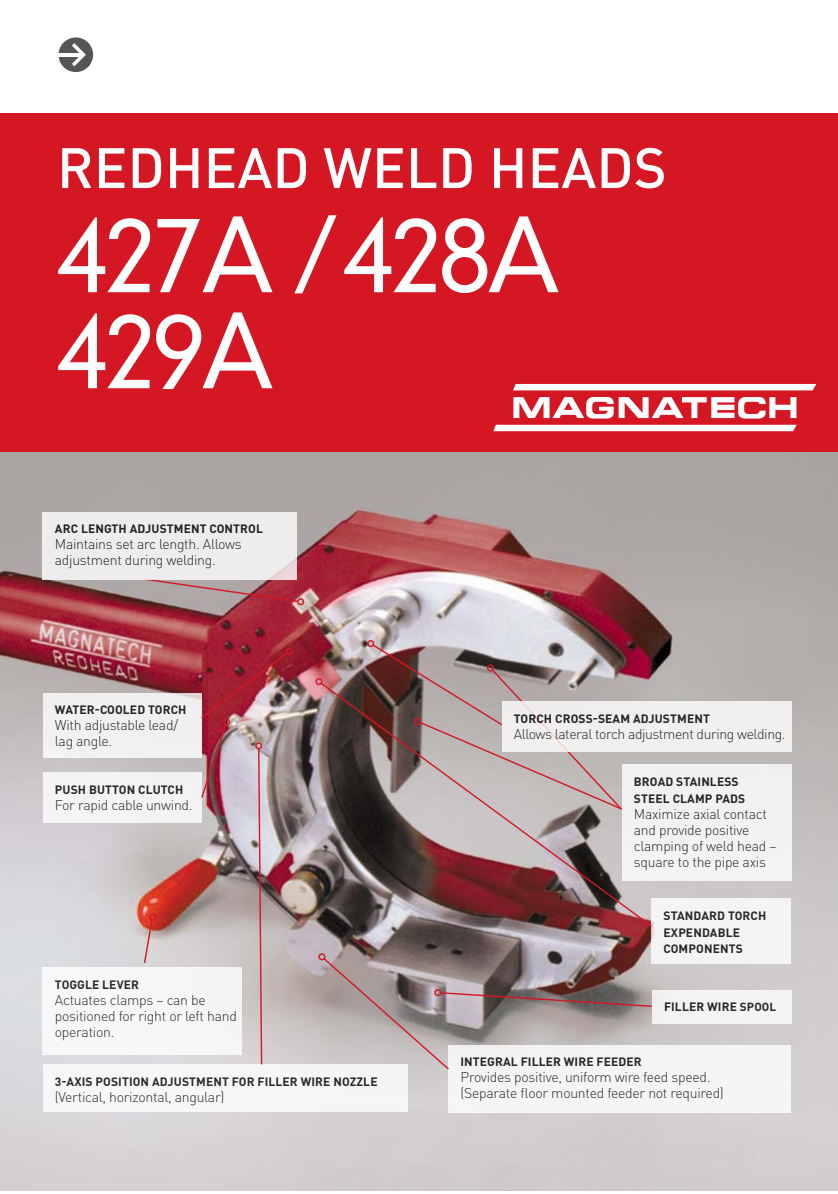
<style>
.page{position:relative;width:838px;height:1194px;background:#fff}
.page>*{position:absolute;margin:0;border:0;box-sizing:border-box;transform-origin:0 0}
.t1{font:300 99.6px "DIN Neuzeit Grotesk";letter-spacing:-.04em;color:#fff}
.t2{font:500 56px "DIN Pro";color:#fff}
.t3{font:300 14px/16px "DIN Pro";letter-spacing:-.02em;color:#000}
.t4{font:700 12px/16.8px "DIN Pro";letter-spacing:.01em;color:#000}
.s1{font-size:11.6px}
</style>
<div class="page">
<img style="left:0;top:451px;width:837px;height:739px">
<svg style="left:143px;top:577px;width:156px;height:26px;background:#af7f84"></svg>
<div style="left:297px;top:598px;width:7px;height:7px;border:1px solid #d51623;border-radius:50%"></div>
<div style="left:43px;top:512px;width:254px;height:67px;background:#eeeded"></div>
<div style="left:501px;top:701px;width:289px;height:50px;background:#f1f0ef"></div>
<div style="left:43px;top:967px;width:199px;height:87px;background:#f7f7f8"></div>
<div style="left:621px;top:764px;width:169px;height:116px;background:#f2f2f1"></div>
<div style="left:43px;top:693px;width:158px;height:64px;background:#f1f0f0"></div>
<div style="left:43px;top:772px;width:158px;height:50px;background:#f4f3f4"></div>
<div style="left:43px;top:1064px;width:364px;height:47px;background:#f7f7f7"></div>
<div style="left:651px;top:898px;width:139px;height:65px;background:#f5f4f4"></div>
<div style="left:651px;top:989px;width:139px;height:33px;background:#f5f4f4"></div>
<div style="left:448px;top:1044px;width:342px;height:67px;background:#f5f5f5"></div>
<div style="left:285px;top:647px;width:7px;height:7px;border:1px solid #d51623;border-radius:50%"></div>
<svg style="left:319px;top:681px;width:334px;height:246px;background:#867071"></svg>
<div style="left:315px;top:678px;width:7px;height:7px;border:1px solid #d51623;border-radius:50%"></div>
<svg style="left:143px;top:918px;width:10px;height:46px"></svg>
<div style="left:148px;top:913px;width:8px;height:7px;border:1px solid #d51623;border-radius:50%"></div>
<svg style="left:371px;top:643px;width:252px;height:168px;background:#b1a5a4"></svg>
<div style="left:367px;top:640px;width:7px;height:7px;border:1px solid #d51623;border-radius:50%"></div>
<img style="left:199px;top:651px;width:90px;height:414px">
<div style="left:255px;top:742px;width:7px;height:7px;border:1px solid #d51623;border-radius:50%"></div>
<div style="left:318px;top:953px;width:7px;height:7px;border:1px solid #d51623;border-radius:50%"></div>
<svg style="left:322px;top:956px;width:331px;height:114px"></svg>
<div style="left:434px;top:988px;width:7px;height:7px;border:1px solid #d51623;border-radius:50%"></div>
<div style="left:0;top:113px;width:837px;height:338px;background:#d51623"></div>
<div style="left:58px;top:37px;width:35px;height:35px;background:#565655;border-radius:50%"></div>
<svg style="left:72px;top:43px;width:14px;height:23px"></svg>
<hr style="left:45px;top:53px;width:37px;height:4px;background:#fff">
<svg style="left:513px;top:397px;width:283px;height:21px"></svg>
<div style="left:513px;top:384px;width:303px;height:6px;background:#fff"></div>
<svg style="left:493px;top:424px;width:303px;height:7px;background:#fae4e5"></svg>
<p class="t2" style="left:57px;top:130px;width:611px">REDHEAD WELD HEADS</p>
<p class="t1" style="left:57px;top:196px;width:504px">427A / 428A</p>
<p class="t1" style="left:57px;top:292px;width:219px">429A</p>
<p class="t4" style="left:55px;top:520px;width:209px">ARC LENGTH ADJUSTMENT CONTROL</p>
<p class="t3" style="left:55px;top:535px;width:188px">Maintains set arc length. Allows adjustment during welding.</p>
<p class="t4" style="left:55px;top:701px;width:133px">WATER-COOLED TORCH</p>
<p class="t3" style="left:55px;top:716px;width:125px">With adjustable lead/ lag angle.</p>
<p class="t4" style="left:55px;top:780px;width:130px">PUSH BUTTON CLUTCH</p>
<p class="t3" style="left:55px;top:796px;width:139px">For rapid cable unwind.</p>
<p class="t4" style="left:55px;top:975px;width:86px">TOGGLE LEVER</p>
<p class="t3" style="left:55px;top:990px;width:183px">Actuates clamps – can be positioned for right or left hand operation.</p>
<p class="t4" style="left:55px;top:1072px;width:324px">3-AXIS POSITION ADJUSTMENT FOR FILLER WIRE NOZZLE</p>
<p class="t3" style="left:55px;top:1087px;width:171px">(Vertical, horizontal, angular)</p>
<p class="t4" style="left:513px;top:709px;width:197px">TORCH CROSS-SEAM ADJUSTMENT</p>
<p class="t3" style="left:513px;top:724px;width:273px">Allows lateral torch adjustment during welding.</p>
<p class="t4" style="left:633px;top:772px;width:113px">BROAD STAINLESS<br>STEEL CLAMP PADS</p>
<p class="t3" style="left:633px;top:804px;width:144px">Maximize axial contact and provide positive clamping of weld head – square to the pipe axis</p>
<p class="t4" style="left:663px;top:906px;width:104px">STANDARD TORCH<br>EXPENDABLE<br>COMPONENTS</p>
<p class="t4" style="left:663px;top:997px;width:114px">FILLER WIRE <span class="s1">SPOOL</span></p>
<p class="t4" style="left:460px;top:1052px;width:183px">INTEGRAL FILLER WIRE FEEDER</p>
<p class="t3" style="left:460px;top:1068px;width:265px">Provides positive, uniform wire feed speed. (Separate floor mounted feeder not required)</p>
</div>
